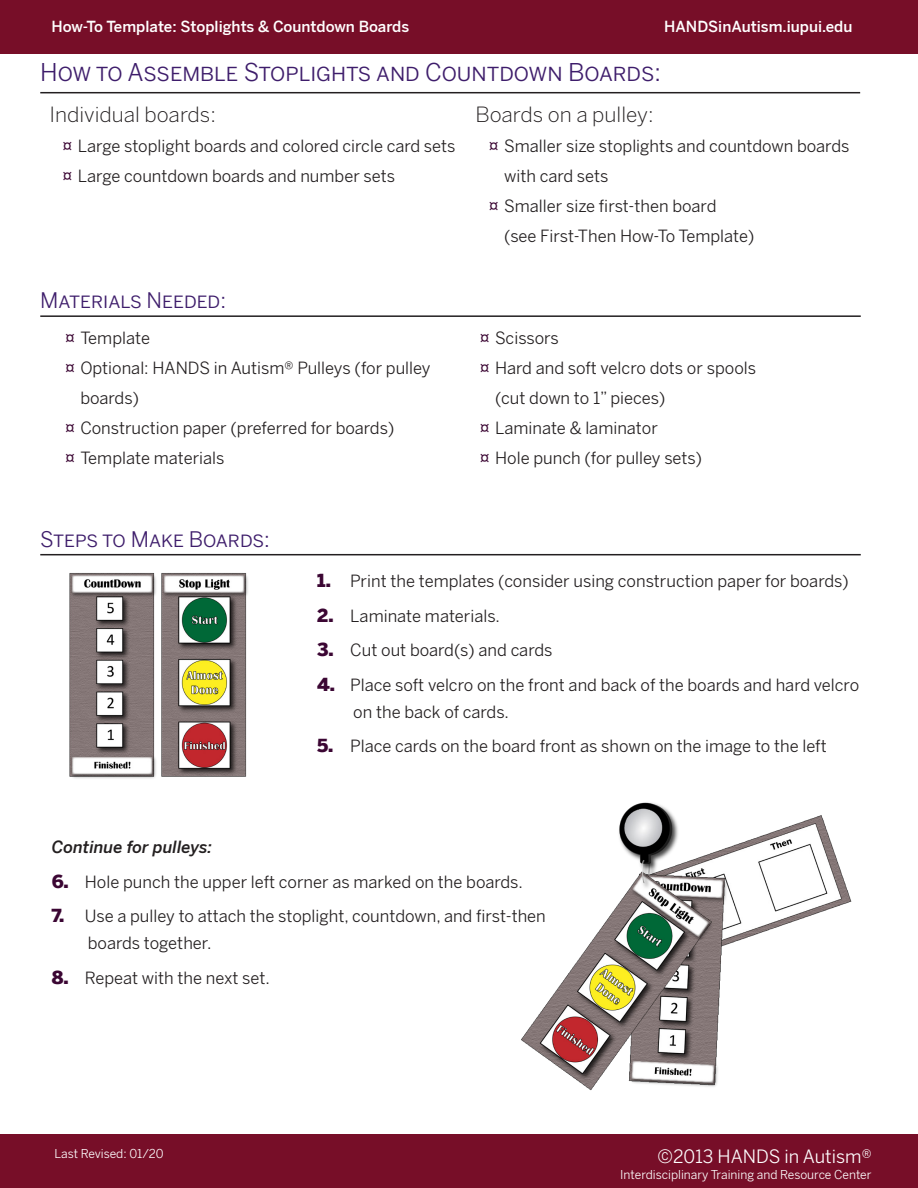
<style>
.page{position:relative;width:918px;height:1188px;background:#fff}
.page>*{position:absolute;margin:0;border:0;box-sizing:border-box;transform-origin:0 0}
.Subtitle{font:24px "Benton Sans";color:#3e1d6b}
.Subtitle-2{font:21px "Benton Sans";color:#3e1d6b}
.Paragraph_Style_1{font:300 21px "Benton Sans";color:#231f20}
.t1{font:18px "Benton Sans";color:#fff}
.t2{font:16.5px/30px "Benton Sans";color:#231f20}
.Main_Paragraph{font:italic 500 16.5px "Benton Sans";color:#231f20}
.t3{font:500 15px "Benton Sans";color:#fff}
.t4{font:12px "Benton Sans";color:#fff}
.s1{font-family:"Myriad Pro";font-size:18px;color:#3b0633}
.s2{font-weight:900;font-size:18px;color:#3b0633}
</style>
<div class="page">
<div style="left:0;top:0;width:918px;height:54px;background:#770e28"></div>
<div style="left:0;top:1134px;width:918px;height:54px;background:#770e28"></div>
<hr style="left:40px;top:92px;width:820px;height:1px;background:#231f20">
<hr style="left:40px;top:315px;width:821px;height:2px;background:#231f20">
<hr style="left:40px;top:554px;width:821px;height:1px;background:#231f20">
<img style="left:69px;top:573px;width:179px;height:206px">
<img style="left:521px;top:802px;width:331px;height:289px">
<p class="t3" style="left:51px;top:18px;width:359px">How-To Template: Stoplights &amp; Countdown Boards</p>
<p class="t3" style="left:664px;top:18px;width:190px">HANDSinAutism.iupui.edu</p>
<p class="Subtitle" style="left:40px;top:58px;width:622px">How to Assemble Stoplights and Countdown Boards:</p>
<p class="Paragraph_Style_1" style="left:49px;top:102px;width:168px">Individual boards:</p>
<p class="t2" style="left:63px;top:131px;width:394px"><span class="s1">¤</span> Large stoplight boards and colored circle card sets</p>
<p class="t2" style="left:63px;top:161px;width:334px"><span class="s1">¤</span> Large countdown boards and number sets</p>
<p class="Subtitle-2" style="left:40px;top:288px;width:187px">Materials Needed:</p>
<p class="t2" style="left:65px;top:323px;width:86px"><span class="s1">¤</span> Template</p>
<p class="t2" style="left:80px;top:353px;width:352px;text-indent:-15px"><span class="s1">¤</span> Optional: HANDS in Autism® Pulleys (for pulley boards)</p>
<p class="t2" style="left:65px;top:413px;width:330px"><span class="s1">¤</span> Construction paper (preferred for boards)</p>
<p class="t2" style="left:65px;top:443px;width:161px"><span class="s1">¤</span> Template materials</p>
<p class="Paragraph_Style_1" style="left:476px;top:102px;width:180px">Boards on a pulley:</p>
<p class="t2" style="left:504px;top:131px;width:347px;text-indent:-15px"><span class="s1">¤</span> Smaller size stoplights and countdown boards with card sets</p>
<p class="t2" style="left:504px;top:191px;width:252px;text-indent:-15px"><span class="s1">¤</span> Smaller size first-then board<br>(see First-Then How-To Template)</p>
<p class="t2" style="left:480px;top:323px;width:80px"><span class="s1">¤</span> Scissors</p>
<p class="t2" style="left:495px;top:353px;width:263px;text-indent:-15px"><span class="s1">¤</span> Hard and soft velcro dots or spools (cut down to 1” pieces)</p>
<p class="t2" style="left:480px;top:413px;width:179px"><span class="s1">¤</span> Laminate &amp; laminator</p>
<p class="t2" style="left:480px;top:443px;width:223px"><span class="s1">¤</span> Hole punch (for pulley sets)</p>
<p class="Subtitle-2" style="left:40px;top:527px;width:231px">Steps to Make Boards:</p>
<p class="t2" style="left:317px;top:566px;width:533px"><span class="s2">1.</span> Print the templates (consider using construction paper for boards)</p>
<p class="t2" style="left:317px;top:601px;width:184px"><span class="s2">2.</span> Laminate materials.</p>
<p class="t2" style="left:317px;top:635px;width:237px"><span class="s2">3.</span> Cut out board(s) and cards</p>
<p class="t2" style="left:353px;top:671px;width:507px;line-height:27px;text-indent:-36px"><span class="s2">4.</span> Place soft velcro on the front and back of the boards and hard velcro on the back of cards.</p>
<p class="t2" style="left:317px;top:731px;width:511px"><span class="s2">5.</span> Place cards on the board front as shown on the image to the left</p>
<p class="Main_Paragraph" style="left:52px;top:837px;width:162px">Continue for pulleys:</p>
<p class="t2" style="left:52px;top:867px;width:473px"><span class="s2">6.</span> Hole punch the upper left corner as marked on the boards.</p>
<p class="t2" style="left:88px;top:903px;width:460px;line-height:27px;text-indent:-36px"><span class="s2">7.</span> Use a pulley to attach the stoplight, countdown, and first-then boards together.</p>
<p class="t2" style="left:52px;top:963px;width:220px"><span class="s2">8.</span> Repeat with the next set.</p>
<p class="t4" style="left:54px;top:1147px;width:111px">Last Revised: 01/20</p>
<p class="t1" style="left:658px;top:1146px;width:215px">©2013 HANDS in Autism®</p>
<p class="t4" style="left:620px;top:1168px;width:253px">Interdisciplinary Training and Resource Center</p>
</div>
